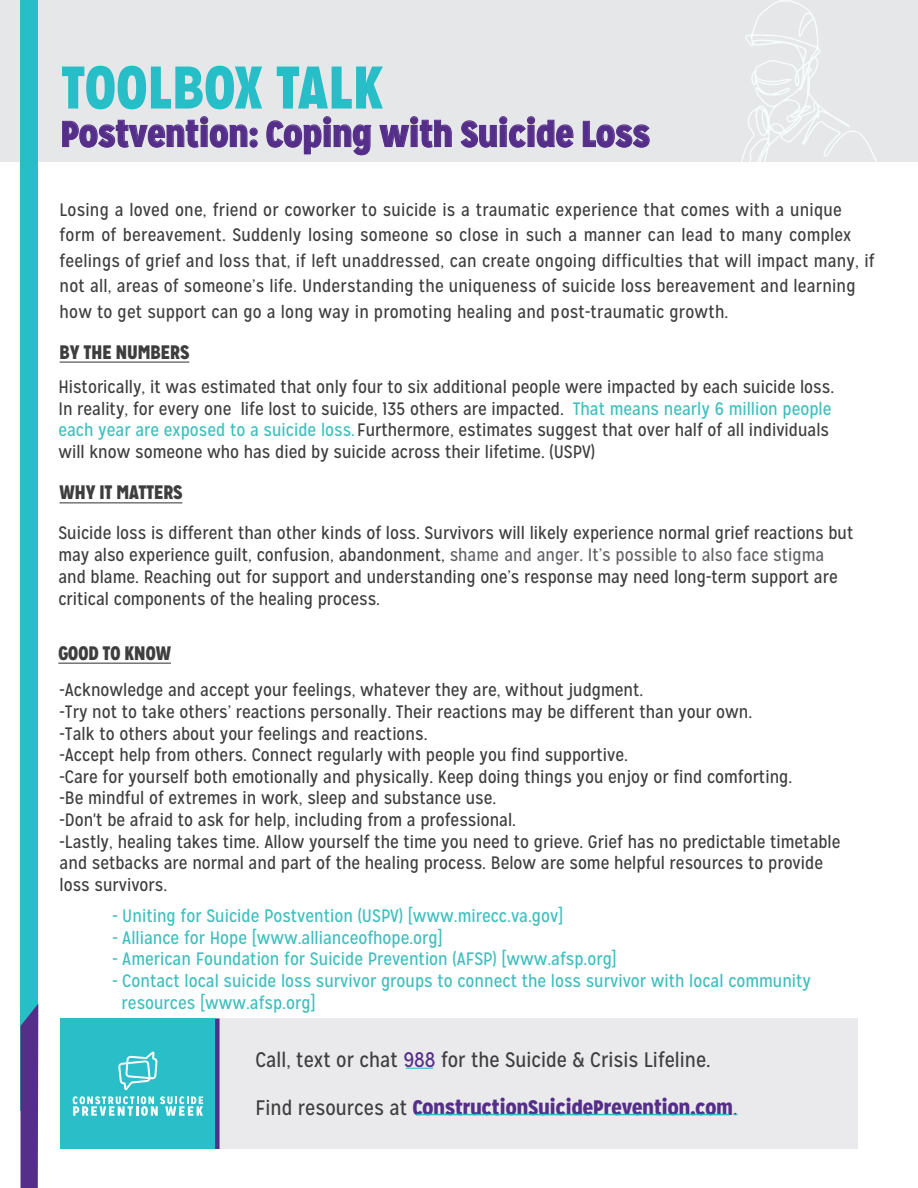
<style>
.page{position:relative;width:918px;height:1188px;background:#fff}
.page>*{position:absolute;margin:0;border:0;box-sizing:border-box;transform-origin:0 0}
.t1{font:900 60px "Mission Gothic";letter-spacing:.01em;color:#28bec7}
.t2{font:900 36px "Mission Gothic";letter-spacing:.01em;color:#552e89}
.t3{font:900 21px "Mission Gothic";letter-spacing:.005em;color:#552e89}
.t4{font:21px "Mission Gothic";color:#3e3e3f}
.t5{font:900 19.5px "Mission Gothic";color:#3e3e3f}
.t6{font:18px/21.6px "Mission Gothic";color:#3e3e3f}
.t7{font:18px/21.6px "Mission Gothic";color:#3ebfbe}
.s1{color:#3ebfbe}
.s2{color:#636366}
.s3{color:#552e89}
.s4{font-weight:400;color:#3e3e3f}
</style>
<div class="page">
<div style="left:0;top:0;width:918px;height:162px;background:#e6e7e9"></div>
<svg style="left:741px;top:0;width:136px;height:162px"></svg>
<div style="left:21px;top:0;width:17px;height:1110px;background:#28bec7"></div>
<svg style="left:21px;top:1004px;width:17px;height:184px;background:#52368c"></svg>
<div style="left:61px;top:1018px;width:154px;height:131px;background:#29bec8"></div>
<div style="left:215px;top:1018px;width:642px;height:131px;background:#eaeaec"></div>
<hr style="left:416px;top:1114px;width:313px;height:1px;background:#28bec7">
<svg style="left:406px;top:1068px;width:27px;height:1px"></svg>
<div style="left:215px;top:1018px;width:5px;height:131px;background:#562e8b"></div>
<svg style="left:73px;top:1096px;width:130px;height:20px"></svg>
<svg style="left:118px;top:1051px;width:40px;height:39px"></svg>
<svg style="left:62px;top:116px;width:196px;height:32px"></svg>
<svg style="left:266px;top:116px;width:106px;height:40px"></svg>
<svg style="left:379px;top:116px;width:73px;height:32px"></svg>
<svg style="left:460px;top:116px;width:114px;height:32px"></svg>
<svg style="left:582px;top:120px;width:68px;height:28px"></svg>
<hr style="left:60px;top:502px;width:122px;height:1px;background:#3e3e3f">
<hr style="left:60px;top:362px;width:129px;height:1px;background:#3e3e3f">
<hr style="left:58px;top:663px;width:113px;height:1px;background:#3e3e3f">
<h1 class="t1" style="left:61px;top:48px;width:324px">TOOLBOX TALK</h1>
<h2 class="t2" style="left:61px;top:110px;width:590px">Postvention: Coping with Suicide Loss</h2>
<p class="t6" style="left:60px;top:197px;width:817px;line-height:25.5px">Losing a loved one, friend or coworker to suicide is a traumatic experience that comes with a unique form of bereavement. Suddenly losing someone so close in such a manner can lead to many complex feelings of grief and loss that, if left unaddressed, can create ongoing difficulties that will impact many, if not all, areas of someone’s life. Understanding the uniqueness of suicide loss bereavement and learning how to get support can go a long way in promoting healing and post-traumatic growth.</p>
<p class="t5" style="left:60px;top:339px;width:131px">BY THE NUMBERS</p>
<p class="t6" style="left:58px;top:377px;width:777px">Historically, it was estimated that only four to six additional people were impacted by each suicide loss.<br>In reality, for every one life lost to suicide, 135 others are impacted. <span class="s1">That means nearly 6 million people each year are exposed to a suicide loss.</span> Furthermore, estimates suggest that over half of all individuals will know someone who has died by suicide across their lifetime. (USPV)</p>
<p class="t5" style="left:60px;top:480px;width:124px">WHY IT MATTERS</p>
<p class="t6" style="left:58px;top:522px;width:797px">Suicide loss is different than other kinds of loss. Survivors will likely experience normal grief reactions but may also experience guilt, confusion, abandonment, <span class="s2">shame and anger. It’s possible to also face stigma </span>and blame. Reaching out for support and understanding one’s response may need long-term support are critical components of the healing process.</p>
<p class="t5" style="left:58px;top:640px;width:114px">GOOD TO KNOW</p>
<p class="t6" style="left:60px;top:680px;width:782px">-Acknowledge and accept your feelings, whatever they are, without judgment.<br>-Try not to take others’ reactions personally. Their reactions may be different than your own.<br>-Talk to others about your feelings and reactions.<br>-Accept help from others. Connect regularly with people you find supportive.<br>-Care for yourself both emotionally and physically. Keep doing things you enjoy or find comforting.<br>-Be mindful of extremes in work, sleep and substance use.<br>-Don't be afraid to ask for help, including from a professional.<br>-Lastly, healing takes time. Allow yourself the time you need to grieve. Grief has no predictable timetable and setbacks are normal and part of the healing process. Below are some helpful resources to provide loss survivors.</p>
<p class="t7" style="left:112px;top:905px;width:453px">- Uniting for Suicide Postvention (USPV) [www.mirecc.va.gov]</p>
<p class="t7" style="left:112px;top:927px;width:332px">- Alliance for Hope [www.allianceofhope.org]</p>
<p class="t7" style="left:112px;top:948px;width:506px">- American Foundation for Suicide Prevention (AFSP) [www.afsp.org]</p>
<p class="t7" style="left:122px;top:970px;width:691px;text-indent:-9px">- Contact local suicide loss survivor groups to connect the loss survivor with local community resources [www.afsp.org]</p>
<p class="t4" style="left:256px;top:1047px;width:457px">Call, text or chat <span class="s3">988</span> for the Suicide &amp; Crisis Lifeline.</p>
<p class="t3" style="left:256px;top:1094px;width:484px"><span class="s4">Find resources at</span> ConstructionSuicidePrevention.com<span class="s4">.</span></p>
</div>
